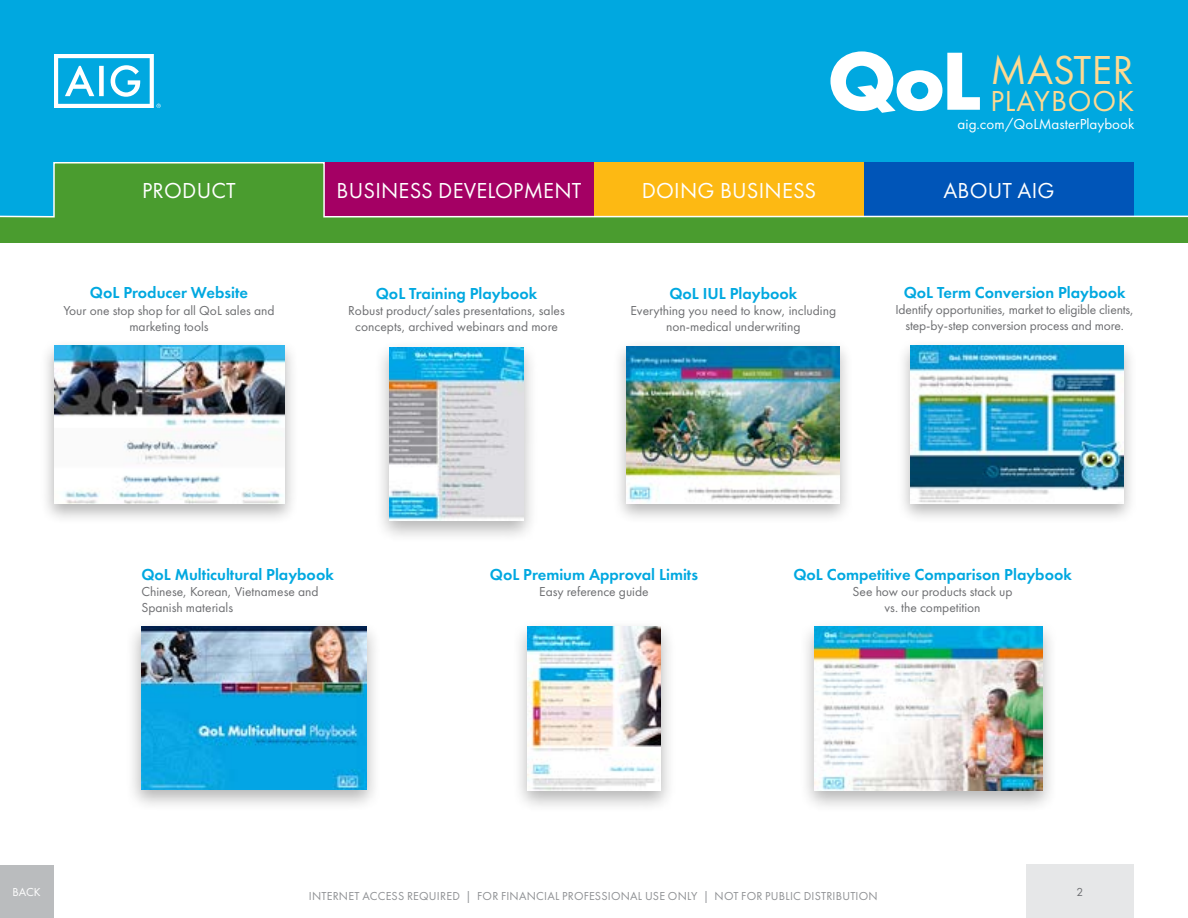
<style>
.page{position:relative;width:1188px;height:918px;background:#fff}
.page>*{position:absolute;margin:0;border:0;box-sizing:border-box;transform-origin:0 0}
.t1{font:700 85.5px "Futura PT";color:#fff}
.t2{font:42px "Futura PT";letter-spacing:.01em;color:#ffd990}
.t3{font:30px "Futura PT";letter-spacing:.03em;color:#ffd990}
.t4{font:22.5px "Futura PT";letter-spacing:.01em;color:#fff}
.t5{font:600 16.5px "Futura PT";color:#00a8e0}
.t6{font:15px "Futura PT";color:#fff}
.t7{font:13.5px/16.2px "Futura PT";color:#6d6e71;text-align:center}
.t8{font:12px "Futura PT";letter-spacing:.02em;color:#8f9194}
.t9{font:12px "Futura PT";color:#fff}
.t10{font:12px "Futura PT";color:#6d6e71}
</style>
<div class="page">
<div style="left:0;top:0;width:1188px;height:216px;background:#00a8e0"></div>
<div style="left:0;top:866px;width:54px;height:52px;background:#babcbe"></div>
<div style="left:1026px;top:864px;width:108px;height:54px;background:#e6e7e8"></div>
<div style="left:0;top:216px;width:1188px;height:27px;background:#4a9c2f"></div>
<svg style="left:0;top:162px;width:1188px;height:56px;background:#727468"></svg>
<div style="left:40px;top:339px;width:260px;height:186px;background:#000;opacity:.3"></div>
<img style="left:54px;top:346px;width:231px;height:158px">
<div style="left:125px;top:619px;width:257px;height:193px;background:#000;opacity:.3"></div>
<img style="left:141px;top:627px;width:226px;height:162px">
<div style="left:374px;top:340px;width:165px;height:204px;background:#000;opacity:.3"></div>
<img style="left:390px;top:347px;width:133px;height:173px">
<div style="left:512px;top:619px;width:165px;height:195px;background:#000;opacity:.3"></div>
<img style="left:527px;top:627px;width:134px;height:163px">
<div style="left:613px;top:339px;width:240px;height:186px;background:#000;opacity:.3"></div>
<img style="left:626px;top:347px;width:213px;height:156px">
<div style="left:897px;top:339px;width:240px;height:186px;background:#000;opacity:.3"></div>
<img style="left:911px;top:346px;width:212px;height:157px">
<div style="left:799px;top:619px;width:260px;height:195px;background:#000;opacity:.3"></div>
<img style="left:815px;top:627px;width:228px;height:163px">
<svg style="left:54px;top:54px;width:107px;height:54px"></svg>
<h1 class="t1" style="left:827px;top:26px;width:156px">QoL</h1>
<h2 class="t2" style="left:990px;top:45px;width:145px">MASTER</h2>
<h3 class="t3" style="left:990px;top:83px;width:145px">PLAYBOOK</h3>
<p class="t6" style="left:958px;top:115px;width:178px">aig.com/QoLMasterPlaybook</p>
<h3 class="t4" style="left:142px;top:177px;width:95px">PRODUCT</h3>
<h3 class="t4" style="left:337px;top:177px;width:246px">BUSINESS DEVELOPMENT</h3>
<h3 class="t4" style="left:642px;top:177px;width:176px">DOING BUSINESS</h3>
<h3 class="t4" style="left:943px;top:177px;width:113px">ABOUT AIG</h3>
<p class="t5" style="left:90px;top:283px;width:160px">QoL Producer Website</p>
<p class="t7" style="left:63px;top:302px;width:213px">Your one stop shop for all QoL sales and marketing tools</p>
<p class="t5" style="left:376px;top:283px;width:163px">QoL Training Playbook</p>
<p class="t7" style="left:348px;top:302px;width:218px">Robust product/sales presentations, sales concepts, archived webinars and more</p>
<p class="t5" style="left:669px;top:283px;width:129px">QoL IUL Playbook</p>
<p class="t7" style="left:630px;top:302px;width:207px">Everything you need to know, including non-medical underwriting</p>
<p class="t5" style="left:904px;top:282px;width:223px">QoL Term Conversion Playbook</p>
<p class="t7" style="left:895px;top:301px;width:240px">Identify opportunities, market to eligible clients, step-by-step conversion process and more.</p>
<p class="t5" style="left:141px;top:564px;width:194px">QoL Multicultural Playbook</p>
<p class="t7" style="left:141px;top:583px;width:179px;text-align:left">Chinese, Korean, Vietnamese and<br>Spanish materials</p>
<p class="t5" style="left:490px;top:564px;width:210px">QoL Premium Approval Limits</p>
<p class="t7" style="left:539px;top:583px;width:111px">Easy reference guide</p>
<p class="t5" style="left:793px;top:564px;width:280px">QoL Competitive Comparison Playbook</p>
<p class="t7" style="left:853px;top:583px;width:162px">See how our products stack up vs. the competition</p>
<p class="t9" style="left:13px;top:885px;width:30px">BACK</p>
<p class="t8" style="left:309px;top:889px;width:570px">INTERNET ACCESS REQUIRED | FOR FINANCIAL PROFESSIONAL USE ONLY | NOT FOR PUBLIC DISTRIBUTION</p>
<p class="t10" style="left:1077px;top:884px;width:8px">2</p>
</div>
